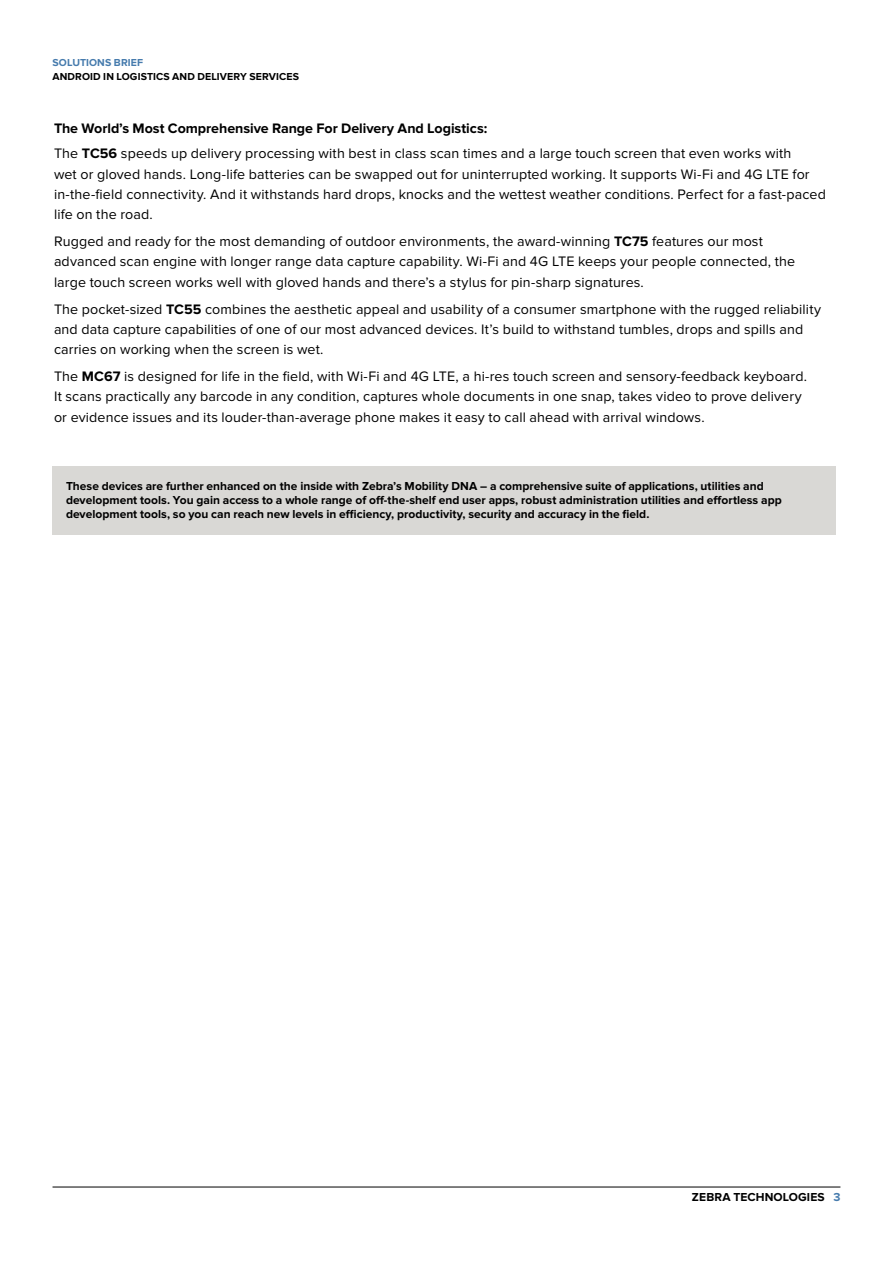
<style>
.page{position:relative;width:893px;height:1263px;background:#fff}
.page>*{position:absolute;margin:0;border:0;box-sizing:border-box;transform-origin:0 0}
.Body_Copy{font:14.25px/20.2px "Proxima Nova";letter-spacing:.01em;color:#000}
.Interior_Headline_02{font:700 14.25px "Proxima Nova";letter-spacing:-.005em;color:#000}
.Identifier_Line_2{font:700 12px/14.2px "Proxima Nova";color:#000}
.Footer_Right{font:700 12px "Proxima Nova";letter-spacing:.01em;color:#000}
.t1{font:700 10.5px "Proxima Nova";letter-spacing:.01em;color:#000}
.t2{font:700 10.5px "Proxima Nova";letter-spacing:.01em;color:#467bad}
.s1{font-weight:700}
.s2{color:#467bad}
</style>
<div class="page">
<hr style="left:53px;top:1187px;width:787px;height:1px;background:#000">
<div style="left:53px;top:467px;width:783px;height:68px;background:#d9d8d5"></div>
<p class="t2" style="left:53px;top:56px;width:92px">SOLUTIONS BRIEF</p>
<p class="t1" style="left:53px;top:70px;width:248px">ANDROID IN LOGISTICS AND DELIVERY SERVICES</p>
<p class="Interior_Headline_02" style="left:54px;top:120px;width:435px">The World’s Most Comprehensive Range For Delivery And Logistics:</p>
<p class="Body_Copy" style="left:54px;top:144px;width:773px">The <span class="s1">TC56</span> speeds up delivery processing with best in class scan times and a large touch screen that even works with<br>wet or gloved hands. Long-life batteries can be swapped out for uninterrupted working. It supports Wi-Fi and 4G LTE for in-the-field connectivity. And it withstands hard drops, knocks and the wettest weather conditions. Perfect for a fast-paced life on the road.</p>
<p class="Body_Copy" style="left:54px;top:232px;width:743px">Rugged and ready for the most demanding of outdoor environments, the award-winning <span class="s1">TC75</span> features our most advanced scan engine with longer range data capture capability. Wi-Fi and 4G LTE keeps your people connected, the large touch screen works well with gloved hands and there’s a stylus for pin-sharp signatures.</p>
<p class="Body_Copy" style="left:54px;top:299px;width:769px">The pocket-sized <span class="s1">TC55</span> combines the aesthetic appeal and usability of a consumer smartphone with the rugged reliability and data capture capabilities of one of our most advanced devices. It’s build to withstand tumbles, drops and spills and carries on working when the screen is wet.</p>
<p class="Body_Copy" style="left:54px;top:367px;width:754px">The <span class="s1">MC67</span> is designed for life in the field, with Wi-Fi and 4G LTE, a hi-res touch screen and sensory-feedback keyboard.<br>It scans practically any barcode in any condition, captures whole documents in one snap, takes video to prove delivery or evidence issues and its louder-than-average phone makes it easy to call ahead with arrival windows.</p>
<p class="Identifier_Line_2" style="left:66px;top:479px;width:717px">These devices are further enhanced on the inside with Zebra’s Mobility DNA – a comprehensive suite of applications, utilities and development tools. You gain access to a whole range of off-the-shelf end user apps, robust administration utilities and effortless app development tools, so you can reach new levels in efficiency, productivity, security and accuracy in the field.</p>
<p class="Footer_Right" style="left:692px;top:1190px;width:150px">ZEBRA TECHNOLOGIES <span class="s2">3</span></p>
</div>
